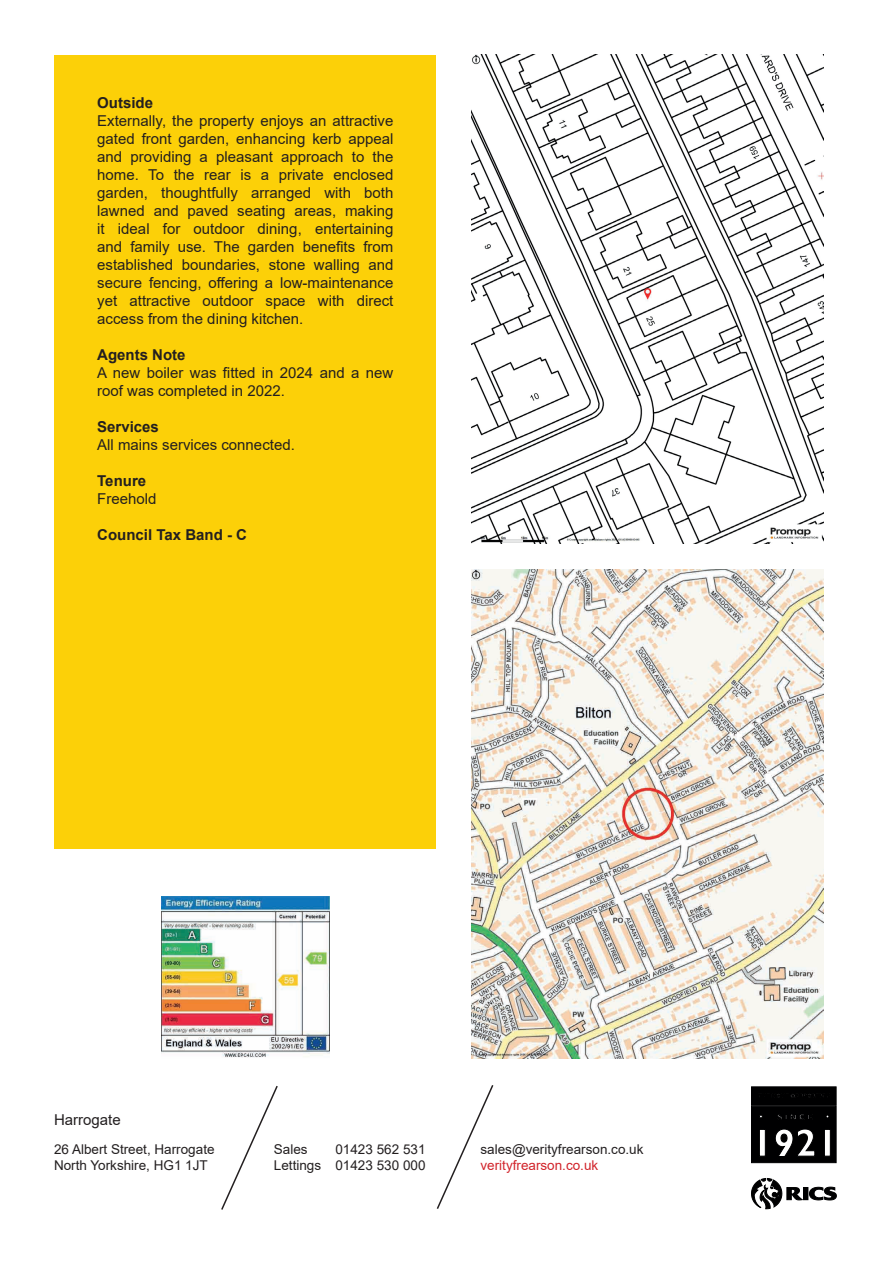
<style>
.page{position:relative;width:893px;height:1263px;background:#fff}
.page>*{position:absolute;margin:0;border:0;box-sizing:border-box;transform-origin:0 0}
.t1{font:15px/18px "Arial";color:#231f20;text-align:justify}
.t2{font:700 15px "Arial";color:#231f20}
.t3{font:13.5px/16.2px "Arial";color:#231f20}
.t4{font:13.5px "Arial";color:#d1232a}
</style>
<div class="page">
<div style="left:55px;top:55px;width:381px;height:793px;background:#fcd008"></div>
<img style="left:472px;top:54px;width:352px;height:489px">
<img style="left:472px;top:570px;width:352px;height:489px">
<img style="left:162px;top:896px;width:167px;height:162px">
<svg style="left:221px;top:1085px;width:57px;height:125px"></svg>
<svg style="left:436px;top:1085px;width:58px;height:124px"></svg>
<svg style="left:751px;top:1086px;width:86px;height:77px;background:#1d1d1e"></svg>
<svg style="left:809px;top:1186px;width:28px;height:15px"></svg>
<div style="left:803px;top:1187px;width:5px;height:13px;background:#000001"></div>
<svg style="left:751px;top:1178px;width:52px;height:31px"></svg>
<p class="t2" style="left:97px;top:92px;width:57px">Outside</p>
<p class="t1" style="left:97px;top:112px;width:298px">Externally, the property enjoys an attractive gated front garden, enhancing kerb appeal and providing a pleasant approach to the home. To the rear is a private enclosed garden, thoughtfully arranged with both lawned and paved seating areas, making it ideal for outdoor dining, entertaining and family use. The garden benefits from established boundaries, stone walling and secure fencing, offering a low-maintenance yet attractive outdoor space with direct access from the dining kitchen.</p>
<p class="t2" style="left:97px;top:344px;width:90px">Agents Note</p>
<p class="t1" style="left:97px;top:364px;width:298px">A new boiler was fitted in 2024 and a new roof was completed in 2022.</p>
<p class="t2" style="left:97px;top:416px;width:63px">Services</p>
<p class="t1" style="left:97px;top:436px;width:199px">All mains services connected.</p>
<p class="t2" style="left:97px;top:470px;width:50px">Tenure</p>
<p class="t1" style="left:97px;top:490px;width:61px">Freehold</p>
<p class="t2" style="left:97px;top:524px;width:151px">Council Tax Band - C</p>
<p class="t1" style="left:54px;top:1111px;width:68px">Harrogate</p>
<p class="t3" style="left:54px;top:1141px;width:162px">26 Albert Street, Harrogate<br>North Yorkshire, HG1 1JT</p>
<p class="t3" style="left:274px;top:1141px;width:35px">Sales</p>
<p class="t3" style="left:274px;top:1141px;width:153px;text-align:right">01423 562 531<br>Lettings 01423 530 000</p>
<p class="t3" style="left:480px;top:1141px;width:164px">sales@verityfrearson.co.uk</p>
<p class="t4" style="left:480px;top:1156px;width:119px">verityfrearson.co.uk</p>
</div>
